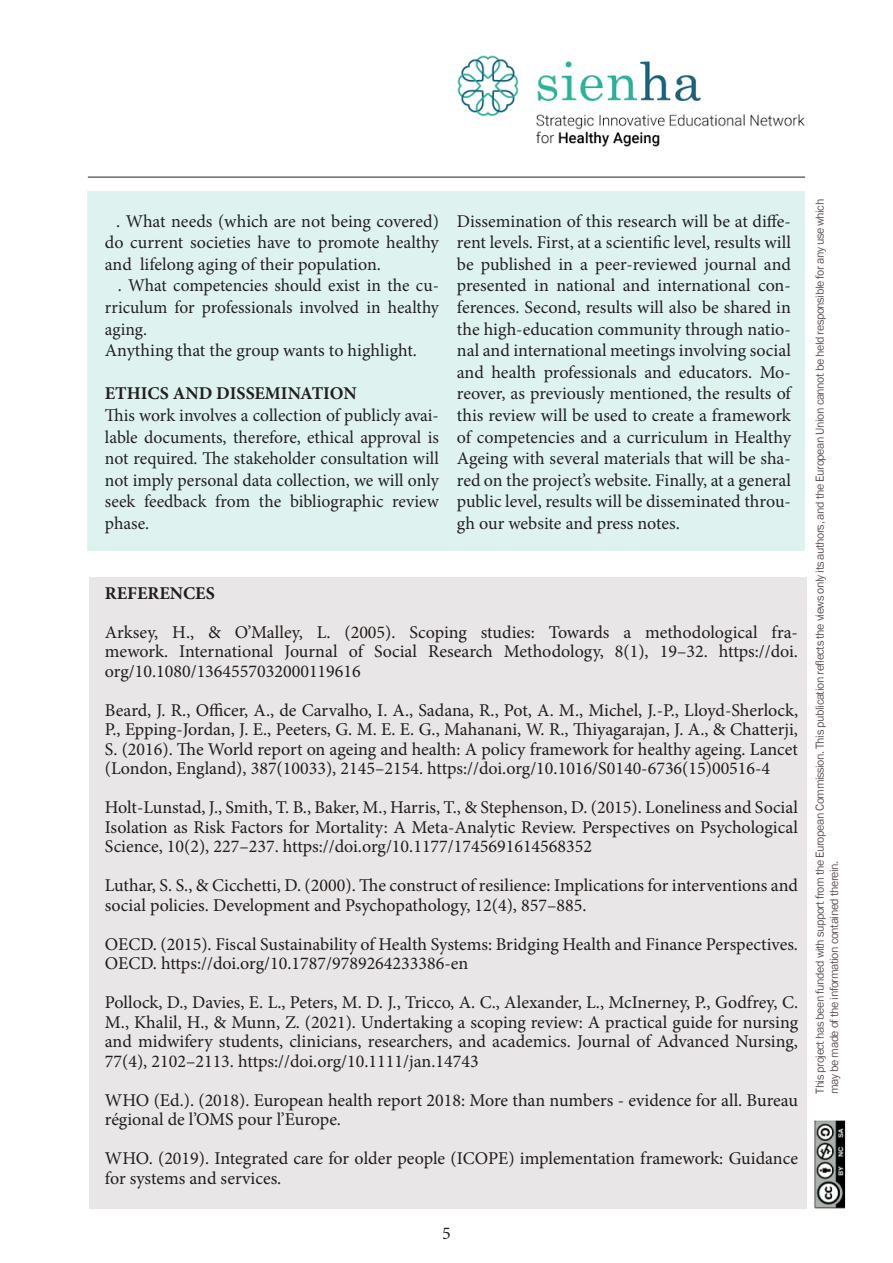
<style>
.page{position:relative;width:893px;height:1263px;background:#fff}
.page>*{position:absolute;margin:0;border:0;box-sizing:border-box;transform-origin:0 0}
.t1{font:18px/21.6px "Minion Pro";color:#231f20;text-align:justify}
.t2{font:700 18px "Minion Pro";color:#231f20}
.t3{font:12px/14.4px "Franklin Gothic";letter-spacing:-.04em;color:#625558}
</style>
<div class="page">
<div style="left:88px;top:191px;width:717px;height:359px;background:#def3f0"></div>
<img style="left:806px;top:1112px;width:40px;height:97px">
<hr style="left:88px;top:177px;width:717px;height:1px;background:#231f20">
<img style="left:457px;top:55px;width:348px;height:92px">
<div style="left:89px;top:577px;width:717px;height:632px;background:#e8e6e6"></div>
<p class="t1" style="left:105px;top:210px;width:335px;text-indent:11px">. What needs (which are not being covered) do current societies have to promote healthy and lifelong aging of their population.</p>
<p class="t1" style="left:105px;top:275px;width:336px;text-indent:13px">. What competencies should exist in the cu&shy;rriculum for professionals involved in healthy aging.</p>
<p class="t1" style="left:105px;top:340px;width:314px">Anything that the group wants to highlight.</p>
<p class="t2" style="left:105px;top:381px;width:253px">ETHICS AND DISSEMINATION</p>
<p class="t1" style="left:105px;top:404px;width:336px">This work involves a collection of publicly avai&shy;lable documents, therefore, ethical approval is not required. The stakeholder consultation will not imply personal data collection, we will only seek feedback from the bibliographic review phase.</p>
<p class="t1" style="left:457px;top:210px;width:336px">Dissemination of this research will be at diffe&shy;rent levels. First, at a scientific level, results will be published in a peer-reviewed journal and presented in national and international con&shy;ferences. Second, results will also be shared in the high-education community through natio&shy;nal and international meetings involving social and health professionals and educators. Mo&shy;reover, as previously mentioned, the results of this review will be used to create a framework of competencies and a curriculum in Healthy Ageing with several materials that will be sha&shy;red on the project’s website. Finally, at a general public level, results will be disseminated throu&shy;gh our website and press notes.</p>
<p class="t2" style="left:105px;top:580px;width:111px">REFERENCES</p>
<p class="t1" style="left:105px;top:622px;width:695px;line-height:19.5px">Arksey, H., &amp; O’Malley, L. (2005). Scoping studies: Towards a methodological fra&shy;mework. International Journal of Social Research Methodology, 8(1), 19–32. https://doi. org/10.1080/1364557032000119616</p>
<p class="t1" style="left:105px;top:700px;width:695px;line-height:19.5px">Beard, J. R., Officer, A., de Carvalho, I. A., Sadana, R., Pot, A. M., Michel, J.-P., Lloyd-Sherlock, P., Epping-Jordan, J. E., Peeters, G. M. E. E. G., Mahanani, W. R., Thiyagarajan, J. A., &amp; Chatterji, S. (2016). The World report on ageing and health: A policy framework for healthy ageing. Lancet (London, England), 387(10033), 2145–2154. https://doi.org/10.1016/S0140-6736(15)00516-4</p>
<p class="t1" style="left:105px;top:798px;width:695px;line-height:19.5px">Holt-Lunstad, J., Smith, T. B., Baker, M., Harris, T., &amp; Stephenson, D. (2015). Loneliness and Social Isolation as Risk Factors for Mortality: A Meta-Analytic Review. Perspectives on Psychological Science, 10(2), 227–237. https://doi.org/10.1177/1745691614568352</p>
<p class="t1" style="left:105px;top:876px;width:694px;line-height:19.5px">Luthar, S. S., &amp; Cicchetti, D. (2000). The construct of resilience: Implications for interventions and social policies. Development and Psychopathology, 12(4), 857–885.</p>
<p class="t1" style="left:105px;top:934px;width:695px;line-height:19.5px">OECD. (2015). Fiscal Sustainability of Health Systems: Bridging Health and Finance Perspectives.<br>OECD. https://doi.org/10.1787/9789264233386-en</p>
<p class="t1" style="left:105px;top:993px;width:695px;line-height:19.5px">Pollock, D., Davies, E. L., Peters, M. D. J., Tricco, A. C., Alexander, L., McInerney, P., Godfrey, C.<br>M., Khalil, H., &amp; Munn, Z. (2021). Undertaking a scoping review: A practical guide for nursing and midwifery students, clinicians, researchers, and academics. Journal of Advanced Nursing, 77(4), 2102–2113. https://doi.org/10.1111/jan.14743</p>
<p class="t1" style="left:105px;top:1090px;width:695px;line-height:19.5px">WHO (Ed.). (2018). European health report 2018: More than numbers - evidence for all. Bureau régional de l’OMS pour l’Europe.</p>
<p class="t1" style="left:105px;top:1149px;width:695px;line-height:19.5px">WHO. (2019). Integrated care for older people (ICOPE) implementation framework: Guidance for systems and services.</p>
<p class="t1" style="left:442px;top:1222px;width:10px">5</p>
<p class="t3" style="left:813px;top:1094px;width:896px;rotate:-90deg">This project has been funded with support from the European Commission. This publication reflects the views only its authors, and the European Union cannot be held responsible for any use which may be made of the information contained therein.</p>
</div>
